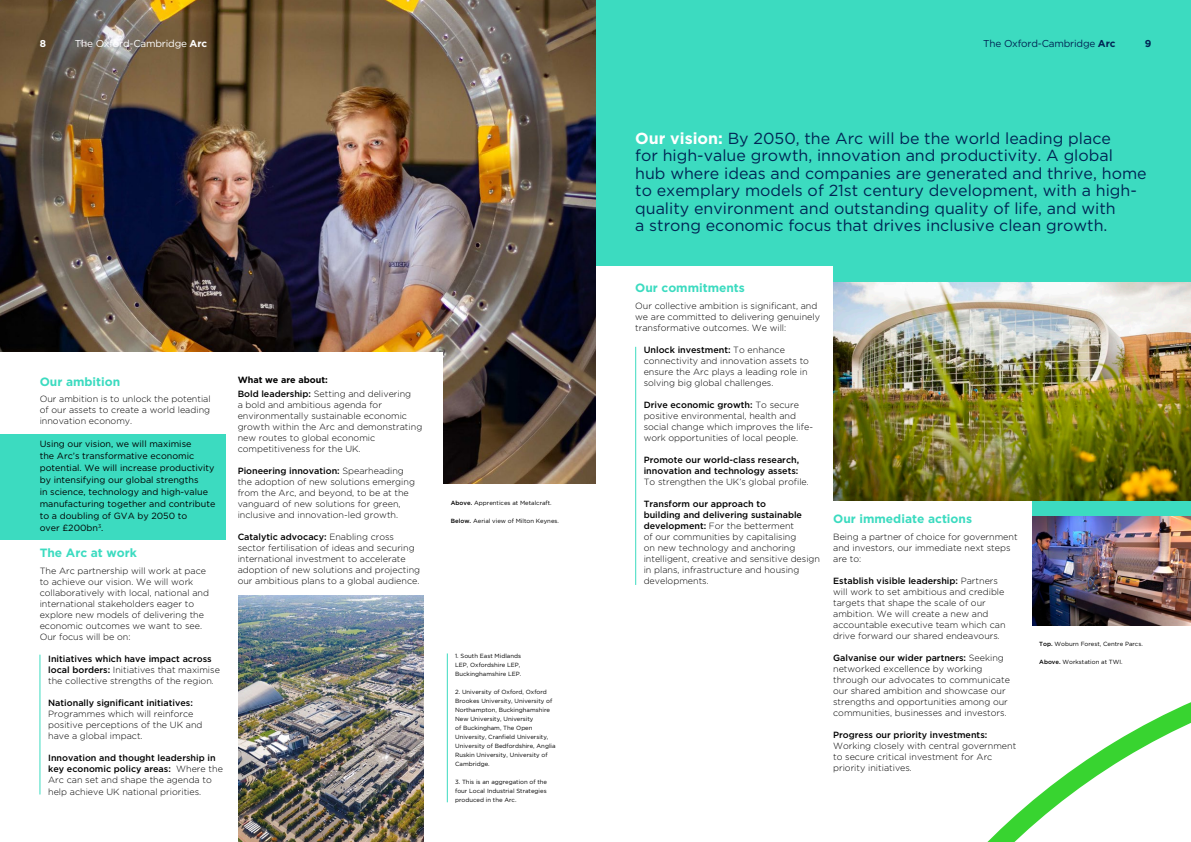
<style>
.page{position:relative;width:1191px;height:842px;background:#fff}
.page>*{position:absolute;margin:0;border:0;box-sizing:border-box;transform-origin:0 0}
.t1{font:16px/17.5px "Gotham";color:#002554}
.t2{font:700 12px "Gotham";color:#3cdbc0}
.t3{font:10px "Gotham";letter-spacing:-.02em;color:#fff}
.t4{font:10px "Gotham";letter-spacing:-.02em;color:#002554}
.t5{font:700 10px "Gotham";color:#fff}
.t6{font:700 10px "Gotham";color:#002554}
.t7{font:300 9px/11px "Gotham";color:#000}
.t8{font:9px/12px "Gotham";color:#000}
.t9{font:500 9px/11px "Gotham";color:#000}
.t10{font:700 9px "Gotham";color:#000}
.t11{font:6px/9px "Gotham";color:#000}
.s1{font-weight:700}
.s2{font-weight:500}
.s3{font-weight:300}
.s4{font-weight:700;color:#fff}
</style>
<div class="page">
<div style="left:595px;top:0;width:596px;height:265px;background:#3cdbc0"></div>
<img style="left:0;top:0;width:595px;height:483px">
<div style="left:0;top:352px;width:442px;height:140px;background:#fff"></div>
<div style="left:0;top:434px;width:226px;height:106px;background:#3cdbc0"></div>
<hr style="left:39px;top:655px;width:1px;height:139px;background:#3cdbc0">
<hr style="left:635px;top:347px;width:1px;height:238px;background:#3cdbc0">
<hr style="left:447px;top:653px;width:1px;height:149px;background:#3cdbc0">
<img style="left:238px;top:596px;width:185px;height:246px">
<div style="left:1032px;top:500px;width:159px;height:17px;background:#3cdbc0"></div>
<div style="left:833px;top:262px;width:358px;height:116px;background:#3cdbc0"></div>
<img style="left:833px;top:283px;width:358px;height:217px">
<img style="left:1032px;top:517px;width:159px;height:108px">
<svg style="left:987px;top:702px;width:204px;height:140px"></svg>
<p class="t5" style="left:40px;top:38px;width:8px">8</p>
<p class="t3" style="left:75px;top:38px;width:134px">The Oxford-Cambridge <span class="s1">Arc</span></p>
<p class="t6" style="left:1144px;top:38px;width:8px">9</p>
<p class="t4" style="left:983px;top:38px;width:134px">The Oxford-Cambridge <span class="s1">Arc</span></p>
<h4 class="t2" style="left:40px;top:374px;width:82px">Our ambition</h4>
<p class="t7" style="left:40px;top:393px;width:172px;text-align:justify">Our ambition is to unlock the potential of our assets to create a world leading innovation economy.</p>
<p class="t8" style="left:40px;top:438px;width:177px">Using our vision, we will maximise<br>the Arc’s transformative economic potential. We will increase productivity by intensifying our global strengths<br>in science, technology and high-value manufacturing together and contribute to a doubling of GVA by 2050 to<br>over £200bn<sup>3</sup>.</p>
<h4 class="t2" style="left:40px;top:546px;width:99px">The Arc at work</h4>
<p class="t7" style="left:40px;top:565px;width:171px">The Arc partnership will work at pace to achieve our vision. We will work collaboratively with local, national and international stakeholders eager to explore new models of delivering the economic outcomes we want to see.<br>Our focus will be on:</p>
<p class="t7" style="left:48px;top:653px;width:173px"><span class="s2">Initiatives which have impact across local borders:</span> Initiatives that maximise the collective strengths of the region.</p>
<p class="t9" style="left:48px;top:697px;width:146px">Nationally significant initiatives:</p>
<p class="t7" style="left:48px;top:708px;width:156px">Programmes which will reinforce positive perceptions of the UK and have a global impact.</p>
<p class="t9" style="left:48px;top:752px;width:176px">Innovation and thought leadership in key economic policy areas: <span class="s3">Where the<br>Arc can set and shape the agenda to</span></p>
<p class="t7" style="left:48px;top:786px;width:155px">help achieve UK national priorities.</p>
<h5 class="t10" style="left:238px;top:375px;width:92px">What we are about:</h5>
<p class="t7" style="left:238px;top:388px;width:186px"><span class="s2">Bold leadership:</span> Setting and delivering<br>a bold and ambitious agenda for environmentally sustainable economic growth within the Arc and demonstrating new routes to global economic competitiveness for the UK.</p>
<p class="t7" style="left:238px;top:465px;width:179px"><span class="s2">Pioneering innovation:</span> Spearheading the adoption of new solutions emerging from the Arc, and beyond, to be at the vanguard of new solutions for green, inclusive and innovation-led growth.</p>
<p class="t7" style="left:238px;top:531px;width:184px"><span class="s2">Catalytic advocacy:</span> Enabling cross sector fertilisation of ideas and securing international investment to accelerate adoption of new solutions and projecting our ambitious plans to a global audience.</p>
<p class="t11" style="left:451px;top:498px;width:102px"><span class="s2">Above.</span> Apprentices at Metalcraft.</p>
<p class="t11" style="left:451px;top:516px;width:110px"><span class="s2">Below.</span> Aerial view of Milton Keynes.</p>
<p class="t11" style="left:455px;top:651px;width:68px">1. South East Midlands<br>LEP, Oxfordshire LEP,<br>Buckinghamshire LEP.</p>
<p class="t11" style="left:455px;top:687px;width:102px">2. University of Oxford, Oxford<br>Brookes University, University of<br>Northampton, Buckinghamshire<br>New University, University<br>of Buckingham, The Open<br>University, Cranfield University,<br>University of Bedfordshire, Anglia<br>Ruskin University, University of<br>Cambridge.</p>
<p class="t11" style="left:455px;top:777px;width:94px;text-align:justify">3. This is an aggregation of the four Local Industrial Strategies produced in the Arc.</p>
<h2 class="t1" style="left:635px;top:129px;width:513px"><span class="s4">Our vision:</span> By 2050, the Arc will be the world leading place<br>for high-value growth, innovation and productivity. A global hub where ideas and companies are generated and thrive, home to exemplary models of 21st century development, with a high&shy;quality environment and outstanding quality of life, and with<br>a strong economic focus that drives inclusive clean growth.</h2>
<h4 class="t2" style="left:635px;top:281px;width:111px">Our commitments</h4>
<p class="t7" style="left:635px;top:300px;width:186px">Our collective ambition is significant, and we are committed to delivering genuinely transformative outcomes. We will:</p>
<p class="t7" style="left:643px;top:344px;width:167px"><span class="s2">Unlock investment:</span> To enhance connectivity and innovation assets to ensure the Arc plays a leading role in solving big global challenges.</p>
<p class="t7" style="left:643px;top:399px;width:171px"><span class="s2">Drive economic growth:</span> To secure positive environmental, health and social change which improves the life&shy;work opportunities of local people.</p>
<p class="t9" style="left:643px;top:454px;width:157px">Promote our world-class research, innovation and technology assets:</p>
<p class="t7" style="left:643px;top:476px;width:167px">To strengthen the UK’s global profile.</p>
<p class="t7" style="left:643px;top:498px;width:178px"><span class="s2">Transform our approach to<br>building and delivering sustainable development:</span> For the betterment<br>of our communities by capitalising<br>on new technology and anchoring intelligent, creative and sensitive design in plans, infrastructure and housing developments.</p>
<h4 class="t2" style="left:833px;top:512px;width:140px">Our immediate actions</h4>
<p class="t7" style="left:833px;top:531px;width:186px">Being a partner of choice for government and investors, our immediate next steps are to:</p>
<p class="t7" style="left:833px;top:575px;width:174px"><span class="s2">Establish visible leadership:</span> Partners will work to set ambitious and credible targets that shape the scale of our ambition. We will create a new and accountable executive team which can drive forward our shared endeavours.</p>
<p class="t7" style="left:833px;top:652px;width:178px"><span class="s2">Galvanise our wider partners:</span> Seeking networked excellence by working through our advocates to communicate our shared ambition and showcase our strengths and opportunities among our communities, businesses and investors.</p>
<p class="t9" style="left:833px;top:729px;width:156px">Progress our priority investments:</p>
<p class="t7" style="left:833px;top:740px;width:185px">Working closely with central government to secure critical investment for Arc priority initiatives.</p>
<p class="t11" style="left:1039px;top:639px;width:105px"><span class="s2">Top.</span> Woburn Forest, Centre Parcs.</p>
<p class="t11" style="left:1039px;top:657px;width:85px"><span class="s2">Above.</span> Workstation at TWI.</p>
</div>
